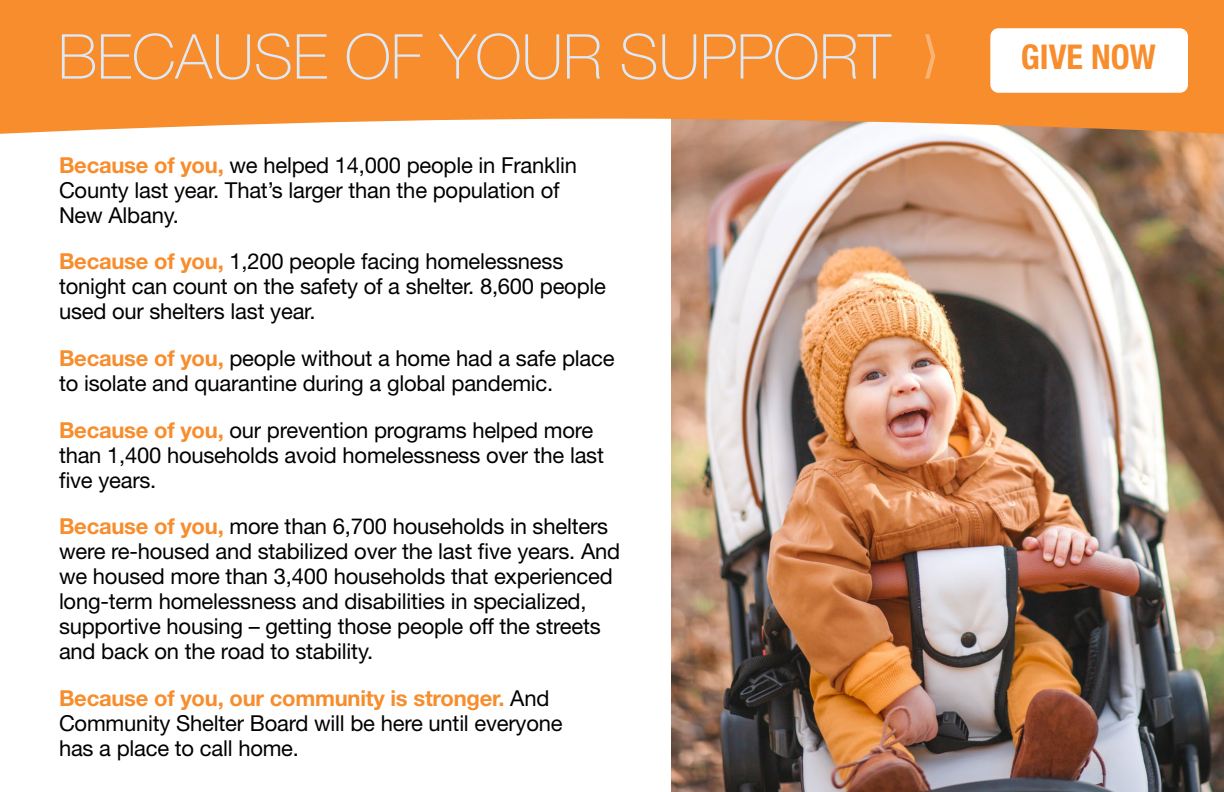
<style>
.page{position:relative;width:1224px;height:792px;background:#fff}
.page>*{position:absolute;margin:0;border:0;box-sizing:border-box;transform-origin:0 0}
.t1{font:100 62px "Helvetica Neue LT Std";color:#dde9f7}
.t2{font:700 condensed 34.2px "Helvetica Neue LT Std";color:#f78d2c}
.t3{font:22px/25px "Helvetica Neue LT Std";letter-spacing:-.01em;color:#000}
.s1{font-weight:700;color:#f78d2c}
</style>
<div class="page">
<img style="left:671px;top:135px;width:553px;height:657px">
<svg style="left:0;top:0;width:1224px;height:135px;background:#f6943b"></svg>
<svg style="left:925px;top:34px;width:10px;height:45px"></svg>
<div style="left:990px;top:28px;width:198px;height:65px;background:#fff;border-radius:8px"></div>
<h1 class="t1" style="left:58px;top:21px;width:834px">BECAUSE OF YOUR SUPPORT</h1>
<p class="t3" style="left:59px;top:152px;width:519px"><span class="s1">Because of you,</span> we helped 14,000 people in Franklin<br>County last year. That’s larger than the population of<br>New Albany.</p>
<p class="t3" style="left:59px;top:249px;width:549px"><span class="s1">Because of you,</span> 1,200 people facing homelessness tonight can count on the safety of a shelter. 8,600 people used our shelters last year.</p>
<p class="t3" style="left:59px;top:345px;width:557px"><span class="s1">Because of you,</span> people without a home had a safe place to isolate and quarantine during a global pandemic.</p>
<p class="t3" style="left:59px;top:417px;width:547px"><span class="s1">Because of you,</span> our prevention programs helped more than 1,400 households avoid homelessness over the last five years.</p>
<p class="t3" style="left:59px;top:514px;width:563px"><span class="s1">Because of you,</span> more than 6,700 households in shelters were re-housed and stabilized over the last five years. And we housed more than 3,400 households that experienced long-term homelessness and disabilities in specialized, supportive housing – getting those people off the streets and back on the road to stability.</p>
<p class="t3" style="left:59px;top:685px;width:505px"><span class="s1">Because of you, our community is stronger.</span> And<br>Community Shelter Board will be here until everyone has a place to call home.</p>
<h2 class="t2" style="left:1021px;top:36px;width:136px">GIVE NOW</h2>
</div>
